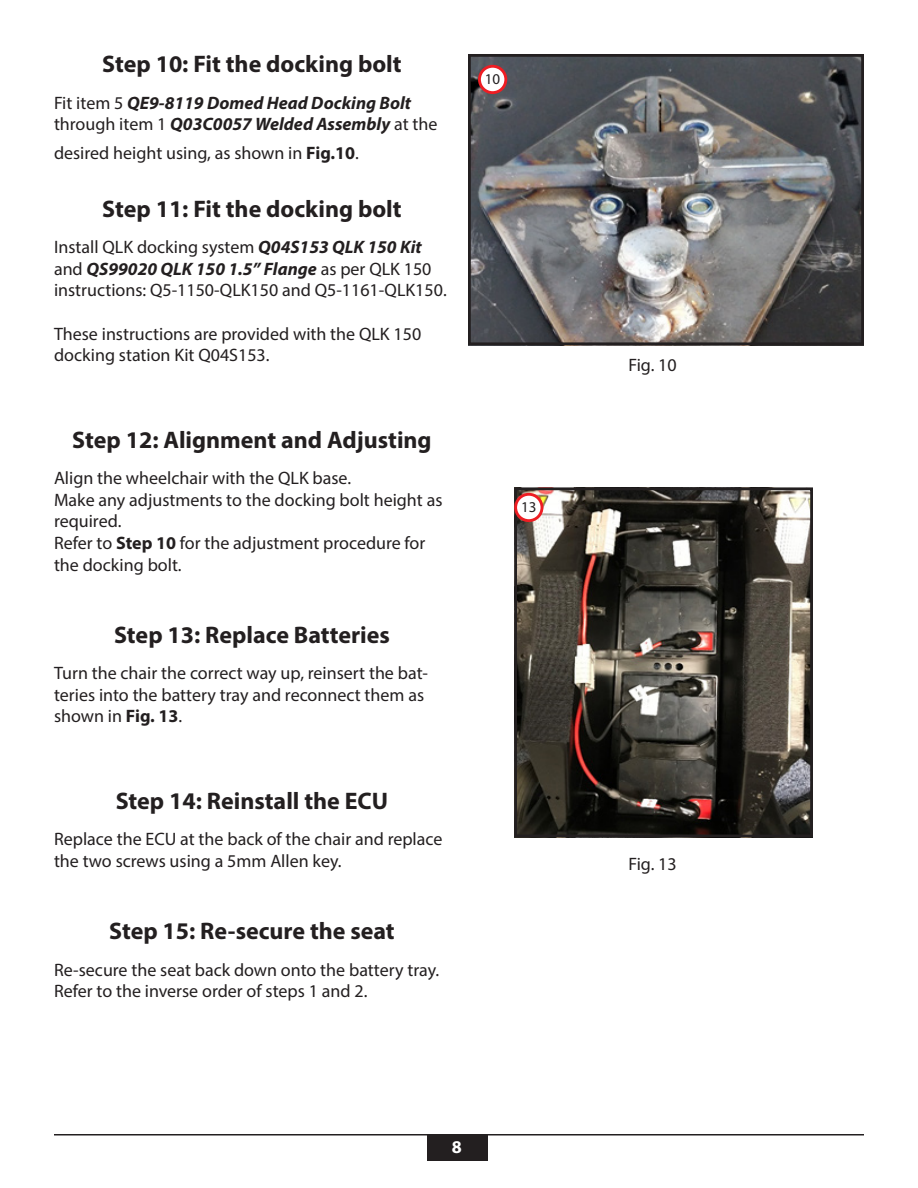
<style>
.page{position:relative;width:918px;height:1188px;background:#fff}
.page>*{position:absolute;margin:0;border:0;box-sizing:border-box;transform-origin:0 0}
.t1{font:700 24px "Myriad Pro";color:#231f20}
.t2{font:18px/21.6px "Myriad Pro";color:#231f20}
.t3{font:italic 700 18px/21.6px "Myriad Pro";color:#231f20}
.t4{font:700 18px "Myriad Pro";color:#fff}
.t5{font:15px "Myriad Pro";color:#231f20}
.s1{font-weight:400;font-style:normal}
.s2{font-weight:700}
.s3{font-weight:700;font-style:italic}
</style>
<div class="page">
<div style="left:428px;top:1135px;width:60px;height:25px;background:#231f20"></div>
<hr style="left:54px;top:1134px;width:810px;height:2px;background:#231f20">
<img style="left:518px;top:491px;width:291px;height:342px">
<div style="left:514px;top:487px;width:299px;height:350px;border:3px solid #231f20"></div>
<div style="left:516px;top:494px;width:26px;height:27px;background:#fff;border-radius:50%"></div>
<div style="left:514px;top:493px;width:29px;height:29px;border:3px solid #ee1d23;border-radius:50%"></div>
<img style="left:472px;top:58px;width:388px;height:283px">
<div style="left:468px;top:54px;width:396px;height:291px;border:3px solid #231f20"></div>
<div style="left:479px;top:66px;width:27px;height:27px;background:#fff;border-radius:50%"></div>
<div style="left:478px;top:65px;width:29px;height:29px;border:3px solid #ee1d23;border-radius:50%"></div>
<p class="t1" style="left:102px;top:48px;width:301px">Step 10: Fit the docking bolt</p>
<p class="t3" style="left:54px;top:91px;width:385px"><span class="s1">Fit item 5</span> QE9-8119 Domed Head Docking Bolt <span class="s1">through item 1</span> Q03C0057 Welded Assembly <span class="s1">at the</span></p>
<p class="t2" style="left:54px;top:142px;width:306px">desired height using, as shown in <span class="s2">Fig.10</span>.</p>
<p class="t1" style="left:102px;top:193px;width:301px">Step 11: Fit the docking bolt</p>
<p class="t2" style="left:54px;top:236px;width:394px">Install QLK docking system <span class="s3">Q04S153 QLK 150 Kit </span>and <span class="s3">QS99020 QLK 150 1.5” Flange</span> as per QLK 150 instructions: Q5-1150-QLK150 and Q5-1161-QLK150.</p>
<p class="t2" style="left:54px;top:322px;width:369px">These instructions are provided with the QLK 150 docking station Kit Q04S153.</p>
<p class="t1" style="left:72px;top:424px;width:361px">Step 12: Alignment and Adjusting</p>
<p class="t2" style="left:54px;top:467px;width:299px">Align the wheelchair with the QLK base.</p>
<p class="t2" style="left:54px;top:489px;width:390px">Make any adjustments to the docking bolt height as required.</p>
<p class="t2" style="left:54px;top:532px;width:373px">Refer to <span class="s2">Step 10</span> for the adjustment procedure for the docking bolt.</p>
<p class="t1" style="left:114px;top:619px;width:277px">Step 13: Replace Batteries</p>
<p class="t2" style="left:54px;top:662px;width:376px">Turn the chair the correct way up, reinsert the bat&shy;teries into the battery tray and reconnect them as shown in <span class="s2">Fig. 13</span>.</p>
<p class="t1" style="left:116px;top:785px;width:274px">Step 14: Reinstall the ECU</p>
<p class="t2" style="left:54px;top:828px;width:390px">Replace the ECU at the back of the chair and replace the two screws using a 5mm Allen key.</p>
<p class="t1" style="left:109px;top:915px;width:287px">Step 15: Re-secure the seat</p>
<p class="t2" style="left:54px;top:958px;width:387px">Re-secure the seat back down onto the battery tray.<br>Refer to the inverse order of steps 1 and 2.</p>
<p class="t5" style="left:485px;top:70px;width:17px">10</p>
<p class="t5" style="left:521px;top:498px;width:17px">13</p>
<p class="t4" style="left:452px;top:1135px;width:11px">8</p>
<p class="t2" style="left:628px;top:354px;width:50px">Fig. 10</p>
<p class="t2" style="left:628px;top:853px;width:50px">Fig. 13</p>
</div>
